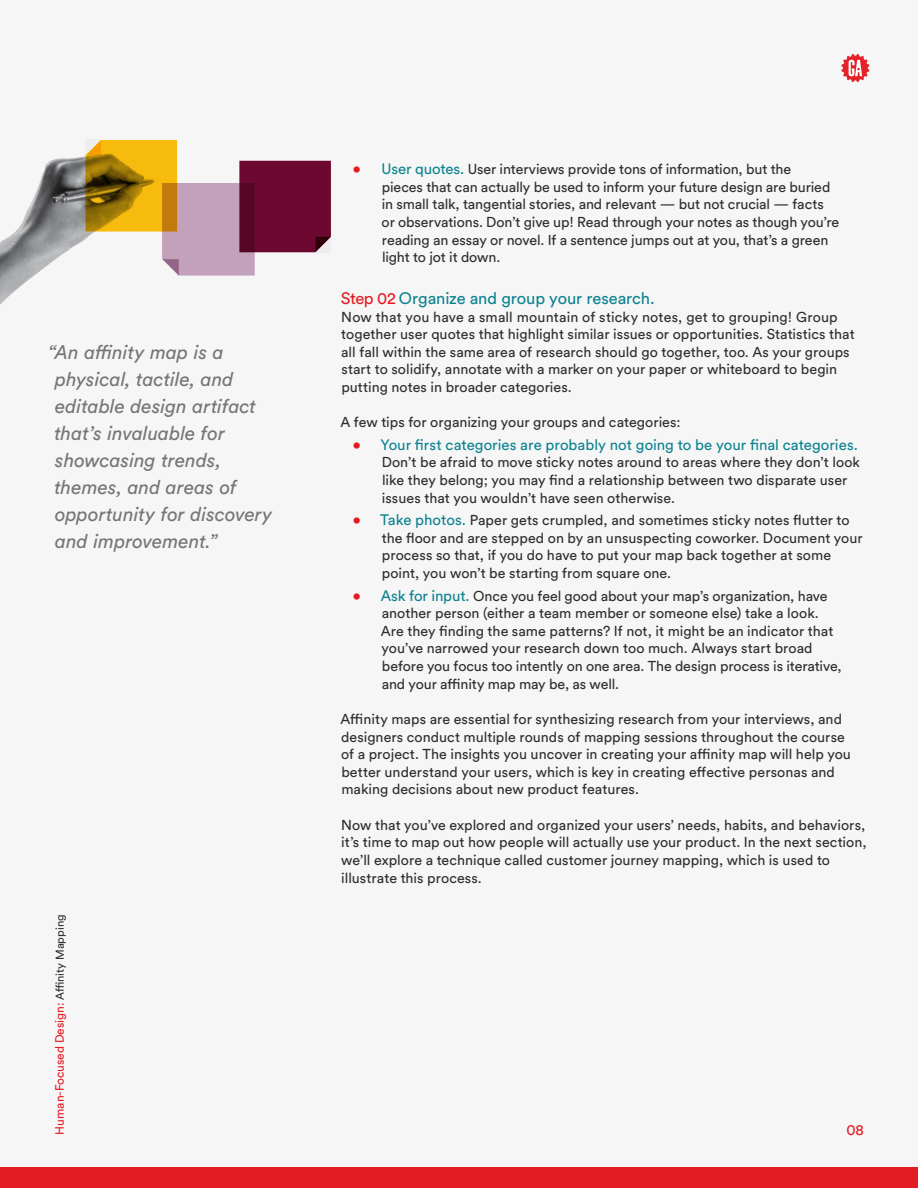
<style>
.page{position:relative;width:918px;height:1188px;background:#f6f6f6}
.page>*{position:absolute;margin:0;border:0;box-sizing:border-box;transform-origin:0 0}
.t1{font:italic 19.5px/27px "Circular Std";color:#767676}
.t2{font:16.5px "Circular Std";letter-spacing:-.005em;color:#0d8390}
.t3{font:15px "Circular Std";color:#0d8390}
.t4{font:15px "Circular Std";color:#e51b24}
.t5{font:14.25px/17.7px "Circular Std";color:#2e2e2e}
.t6{font:12px "Circular Std";color:#e51b24}
.s1{font-size:11.25px;color:#2e2e2e}
.s2{font-weight:700;font-size:15px;color:#e51b24}
.s3{font-size:15px;color:#0d8390}
.s4{color:#e51b24}
.s5{font-weight:700;color:#e51b24}
</style>
<div class="page">
<div style="left:0;top:1168px;width:918px;height:20px;background:#e51b24"></div>
<svg style="left:841px;top:54px;width:28px;height:28px"></svg>
<img style="left:0;top:155px;width:180px;height:149px">
<svg style="left:86px;top:140px;width:245px;height:135px"></svg>
<h1 class="t1" style="left:49px;top:339px;width:225px">“An affinity map is a physical, tactile, and editable design artifact that’s invaluable for showcasing trends, themes, and areas of opportunity for discovery and improvement.”</h1>
<p class="t6" style="left:52px;top:1135px;width:222px;rotate:-90deg">Human-Focused Design: <span class="s1">Affinity Mapping</span></p>
<p class="t5" style="left:382px;top:160px;width:459px;text-indent:-29px"><span class="s2">•</span> <span class="s3">User quotes.</span> User interviews provide tons of information, but the<br>pieces that can actually be used to inform your future design are buried in small talk, tangential stories, and relevant — but not crucial — facts or observations. Don’t give up! Read through your notes as though you’re reading an essay or novel. If a sentence jumps out at you, that’s a green light to jot it down.</p>
<p class="t2" style="left:341px;top:288px;width:315px"><span class="s4">Step 02</span> Organize and group your research.</p>
<p class="t5" style="left:341px;top:307px;width:515px">Now that you have a small mountain of sticky notes, get to grouping! Group together user quotes that highlight similar issues or opportunities. Statistics that all fall within the same area of research should go together, too. As your groups start to solidify, annotate with a marker on your paper or whiteboard to begin putting notes in broader categories.</p>
<p class="t5" style="left:340px;top:413px;width:342px">A few tips for organizing your groups and categories:</p>
<p class="t3" style="left:353px;top:435px;width:507px"><span class="s5">•</span> Your first categories are probably not going to be your final categories.</p>
<p class="t5" style="left:382px;top:453px;width:480px">Don’t be afraid to move sticky notes around to areas where they don’t look like they belong; you may find a relationship between two disparate user issues that you wouldn’t have seen otherwise.</p>
<p class="t5" style="left:382px;top:511px;width:483px;text-indent:-29px"><span class="s2">•</span> <span class="s3">Take photos.</span> Paper gets crumpled, and sometimes sticky notes flutter to the floor and are stepped on by an unsuspecting coworker. Document your process so that, if you do have to put your map back together at some point, you won’t be starting from square one.</p>
<p class="t5" style="left:381px;top:586px;width:462px;text-indent:-28px"><span class="s2">•</span> <span class="s3">Ask for input.</span> Once you feel good about your map’s organization, have another person (either a team member or someone else) take a look.<br>Are they finding the same patterns? If not, it might be an indicator that you’ve narrowed your research down too much. Always start broad before you focus too intently on one area. The design process is iterative, and your affinity map may be, as well.</p>
<p class="t5" style="left:340px;top:710px;width:512px">Affinity maps are essential for synthesizing research from your interviews, and designers conduct multiple rounds of mapping sessions throughout the course of a project. The insights you uncover in creating your affinity map will help you better understand your users, which is key in creating effective personas and making decisions about new product features.</p>
<p class="t5" style="left:341px;top:816px;width:527px">Now that you’ve explored and organized your users’ needs, habits, and behaviors, it’s time to map out how people will actually use your product. In the next section, we’ll explore a technique called customer journey mapping, which is used to illustrate this process.</p>
<p class="t4" style="left:846px;top:1120px;width:19px">08</p>
</div>
